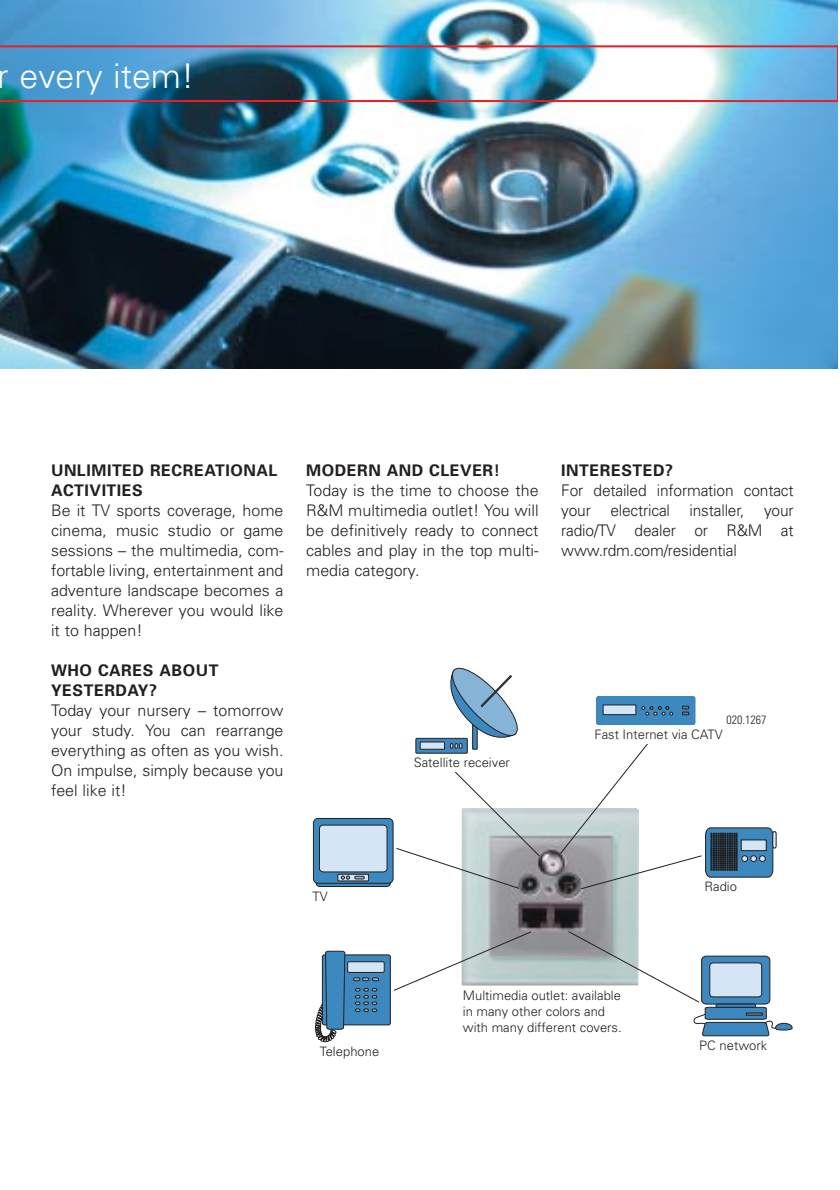
<style>
.page{position:relative;width:840px;height:1190px;background:#fff}
.page>*{position:absolute;margin:0;border:0;box-sizing:border-box;transform-origin:0 0}
.t1{font:300 34px "Univers";color:#fff}
.t2{font:300 16px/20px "Univers";color:#231f1f;text-align:justify}
.t3{font:700 16px/20px "Univers";letter-spacing:.035em;color:#231f1f}
.t4{font:300 13px/16px "Univers";color:#231f1f}
.t5{font:300 condensed 12px "Univers";color:#231f1f}
.t6{font:300 10px "Univers";color:#231f1f}
</style>
<div class="page">
<img style="left:462px;top:808px;width:177px;height:123px">
<svg style="left:394px;top:931px;width:399px;height:106px"></svg>
<div style="left:322px;top:955px;width:68px;height:70px;background:#3d88be;border-radius:2px"></div>
<div style="left:322px;top:955px;width:69px;height:70px;border:1px solid #231f1f;border-radius:2px"></div>
<div style="left:348px;top:962px;width:36px;height:10px;background:#d4e6f6"></div>
<div style="left:347px;top:961px;width:38px;height:12px;border:1px solid #231f1f"></div>
<svg style="left:315px;top:951px;width:30px;height:92px"></svg>
<svg style="left:355px;top:988px;width:22px;height:24px"></svg>
<svg style="left:353px;top:978px;width:26px;height:3px"></svg>
<svg style="left:396px;top:772px;width:145px;height:117px"></svg>
<div style="left:316px;top:840px;width:74px;height:47px;background:#3d88be;border-radius:4px"></div>
<div style="left:316px;top:839px;width:75px;height:48px;border:1px solid #231f1f;border-radius:4px"></div>
<svg style="left:313px;top:818px;width:80px;height:65px"></svg>
<div style="left:313px;top:818px;width:80px;height:66px;border:1px solid #231f1f;border-radius:5px"></div>
<div style="left:319px;top:825px;width:68px;height:47px;background:#d4e6f6;border-radius:4px"></div>
<div style="left:319px;top:825px;width:68px;height:47px;border:1px solid #231f1f;border-radius:4px"></div>
<svg style="left:337px;top:874px;width:32px;height:8px"></svg>
<hr style="left:773px;top:832px;width:3px;height:16px;background:#d4e6f6;border-radius:2px">
<div style="left:772px;top:831px;width:4px;height:17px;border:1px solid #231f1f;border-radius:2px"></div>
<svg style="left:416px;top:738px;width:51px;height:15px"></svg>
<div style="left:416px;top:738px;width:52px;height:15px;border:1px solid #231f1f"></div>
<div style="left:420px;top:742px;width:25px;height:7px;background:#d4e6f6"></div>
<div style="left:420px;top:742px;width:25px;height:8px;border:1px solid #231f1f"></div>
<svg style="left:441px;top:667px;width:77px;height:82px"></svg>
<div style="left:596px;top:696px;width:100px;height:29px;background:#3d88be;border-radius:2px"></div>
<div style="left:603px;top:705px;width:33px;height:10px;background:#d4e6f6"></div>
<div style="left:603px;top:705px;width:33px;height:10px;border:1px solid #231f1f"></div>
<svg style="left:642px;top:706px;width:31px;height:10px"></svg>
<svg style="left:682px;top:706px;width:7px;height:9px"></svg>
<svg style="left:559px;top:744px;width:214px;height:146px"></svg>
<img style="left:0;top:0;width:838px;height:369px">
<img style="left:0;top:45px;width:838px;height:57px">
<div style="left:705px;top:880px;width:69px;height:21px;background:#fff"></div>
<div style="left:463px;top:988px;width:174px;height:54px;background:#fff"></div>
<h1 class="t1" style="left:-2px;top:63px;width:198px">r every item!</h1>
<p class="t3" style="left:51px;top:462px;width:228px">UNLIMITED RECREATIONAL<br>ACTIVITIES</p>
<p class="t2" style="left:51px;top:502px;width:234px">Be it TV sports coverage, home cinema, music studio or game sessions – the multimedia, com&shy;fortable living, entertainment and adventure landscape becomes a reality. Wherever you would like it to happen!</p>
<p class="t3" style="left:51px;top:662px;width:169px">WHO CARES ABOUT<br>YESTERDAY?</p>
<p class="t2" style="left:51px;top:702px;width:234px">Today your nursery – tomorrow your study. You can rearrange everything as often as you wish.<br>On impulse, simply because you feel like it!</p>
<p class="t3" style="left:306px;top:462px;width:195px">MODERN AND CLEVER!</p>
<p class="t2" style="left:306px;top:482px;width:234px">Today is the time to choose the R&amp;M multimedia outlet! You will be definitively ready to connect cables and play in the top multi&shy;media category.</p>
<p class="t3" style="left:561px;top:462px;width:113px">INTERESTED?</p>
<p class="t2" style="left:561px;top:482px;width:234px">For detailed information contact your electrical installer, your radio/TV dealer or R&amp;M at www.rdm.com/residential</p>
<p class="t4" style="left:414px;top:756px;width:98px">Satellite receiver</p>
<p class="t6" style="left:415px;top:758px;width:84px">Satelliten-Receiver</p>
<p class="t5" style="left:727px;top:715px;width:41px">020.1267</p>
<p class="t4" style="left:594px;top:728px;width:130px">Fast Internet via CATV</p>
<p class="t6" style="left:595px;top:730px;width:108px">Fast Internet über CATV</p>
<p class="t4" style="left:313px;top:889px;width:17px">TV</p>
<p class="t6" style="left:313px;top:893px;width:13px">TV</p>
<p class="t6" style="left:704px;top:881px;width:26px">Radio</p>
<p class="t4" style="left:705px;top:880px;width:34px">Radio</p>
<p class="t6" style="left:322px;top:1046px;width:35px">Telefon</p>
<p class="t4" style="left:320px;top:1045px;width:61px">Telephone</p>
<p class="t6" style="left:471px;top:989px;width:156px">Multimediadose: in vielen weiteren</p>
<p class="t4" style="left:463px;top:988px;width:160px">Multimedia outlet: available in many other colors and with many different covers.</p>
<p class="t4" style="left:699px;top:1039px;width:69px">PC network</p>
<p class="t6" style="left:700px;top:1042px;width:59px">PC-Netzwerk</p>
</div>
